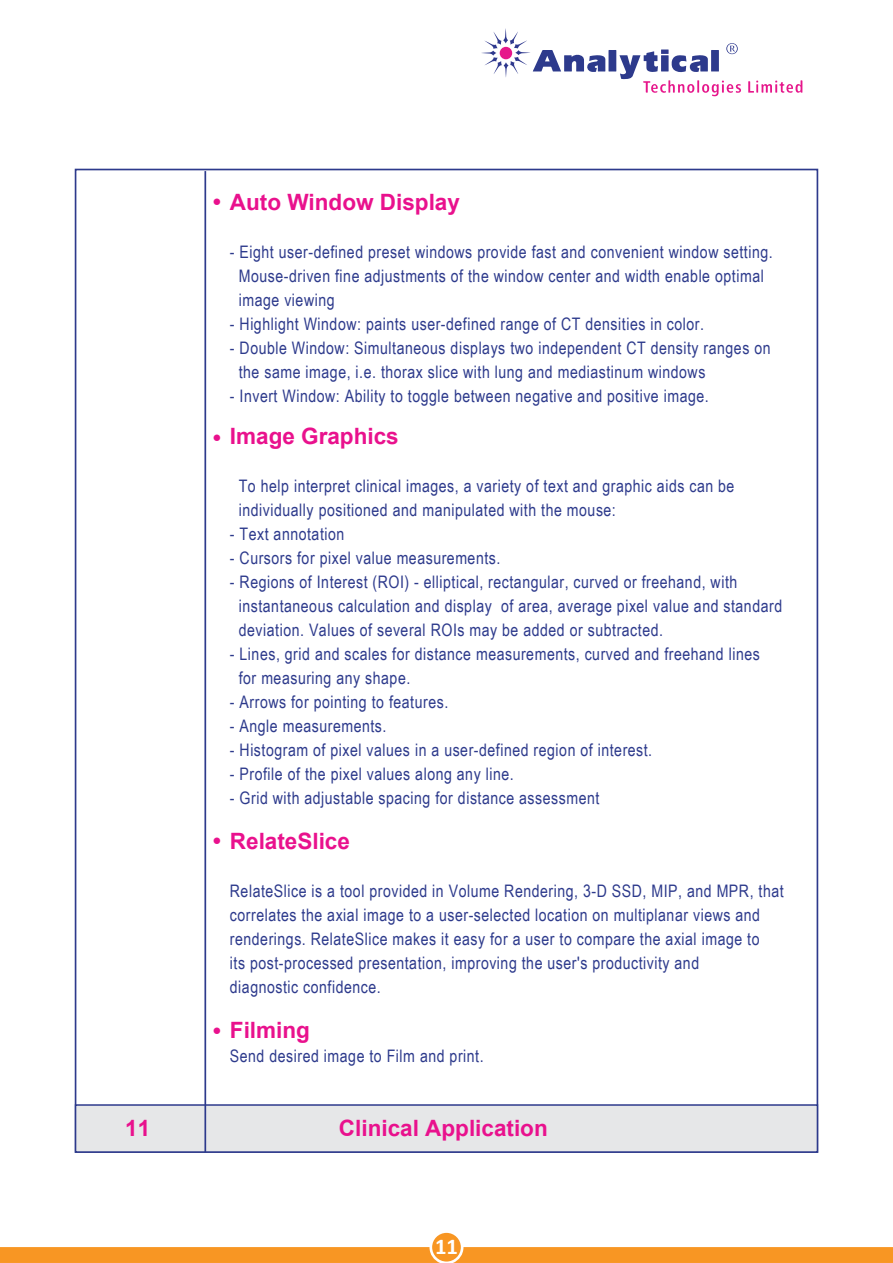
<style>
.page{position:relative;width:893px;height:1263px;background:#fff}
.page>*{position:absolute;margin:0;border:0;box-sizing:border-box;transform-origin:0 0}
.t1{font:700 22.65px "Calibri";color:#fff}
.t2{font:700 22.5px "Arial";color:#e9118d}
.t3{font:17.25px/24px "Arial Narrow";letter-spacing:.03em;color:#2d3a8c}
.t4{font:700 15px "Arial";color:#e9118d}
</style>
<div class="page">
<svg style="left:0;top:1247px;width:440px;height:16px;background:#f89725"></svg>
<svg style="left:453px;top:1247px;width:440px;height:16px;background:#f89725"></svg>
<div style="left:432px;top:1233px;width:29px;height:28px;background:#f89623;border-radius:50%"></div>
<svg style="left:748px;top:80px;width:55px;height:13px"></svg>
<svg style="left:481px;top:28px;width:260px;height:68px"></svg>
<div style="left:500px;top:47px;width:12px;height:12px;background:#e6178a;border-radius:50%"></div>
<div style="left:75px;top:1104px;width:743px;height:49px;background:#e6e7e8;border:2px solid #2d3a8c"></div>
<hr style="left:204px;top:171px;width:2px;height:981px;background:#2d3a8c">
<p class="t4" style="left:213px;top:191px;width:11px">●</p>
<p class="t4" style="left:213px;top:426px;width:11px">●</p>
<p class="t4" style="left:213px;top:829px;width:11px">●</p>
<p class="t4" style="left:213px;top:1019px;width:11px">●</p>
<h2 class="t2" style="left:230px;top:187px;width:232px">Auto Window Display</h2>
<p class="t3" style="left:239px;top:239px;width:535px;text-indent:-9px">- Eight user-defined preset windows provide fast and convenient window setting.<br>Mouse-driven fine adjustments of the window center and width enable optimal image viewing</p>
<p class="t3" style="left:230px;top:311px;width:476px">- Highlight Window: paints user-defined range of CT densities in color.</p>
<p class="t3" style="left:239px;top:335px;width:533px;text-indent:-9px">- Double Window: Simultaneous displays two independent CT density ranges on the same image, i.e. thorax slice with lung and mediastinum windows</p>
<p class="t3" style="left:230px;top:383px;width:480px">- Invert Window: Ability to toggle between negative and positive image.</p>
<h2 class="t2" style="left:230px;top:421px;width:170px">Image Graphics</h2>
<p class="t3" style="left:239px;top:473px;width:497px">To help interpret clinical images, a variety of text and graphic aids can be individually positioned and manipulated with the mouse:</p>
<p class="t3" style="left:230px;top:521px;width:116px">- Text annotation</p>
<p class="t3" style="left:230px;top:545px;width:272px">- Cursors for pixel value measurements.</p>
<p class="t3" style="left:239px;top:569px;width:545px;text-indent:-9px">- Regions of Interest (ROI) - elliptical, rectangular, curved or freehand, with instantaneous calculation and display of area, average pixel value and standard deviation. Values of several ROIs may be added or subtracted.</p>
<p class="t3" style="left:239px;top:641px;width:523px;text-indent:-9px">- Lines, grid and scales for distance measurements, curved and freehand lines for measuring any shape.</p>
<p class="t3" style="left:230px;top:689px;width:220px">- Arrows for pointing to features.</p>
<p class="t3" style="left:230px;top:713px;width:158px">- Angle measurements.</p>
<p class="t3" style="left:230px;top:737px;width:424px">- Histogram of pixel values in a user-defined region of interest.</p>
<p class="t3" style="left:230px;top:761px;width:285px">- Profile of the pixel values along any line.</p>
<p class="t3" style="left:230px;top:785px;width:371px">- Grid with adjustable spacing for distance assessment</p>
<h2 class="t2" style="left:230px;top:826px;width:122px">RelateSlice</h2>
<p class="t3" style="left:230px;top:878px;width:555px">RelateSlice is a tool provided in Volume Rendering, 3-D SSD, MIP, and MPR, that correlates the axial image to a user-selected location on multiplanar views and renderings. RelateSlice makes it easy for a user to compare the axial image to<br>its post-processed presentation, improving the user's productivity and<br>diagnostic confidence.</p>
<h2 class="t2" style="left:230px;top:1015px;width:82px">Filming</h2>
<p class="t3" style="left:230px;top:1043px;width:255px">Send desired image to Film and print.</p>
<h2 class="t2" style="left:125px;top:1113px;width:27px">11</h2>
<h2 class="t2" style="left:339px;top:1113px;width:210px">Clinical Application</h2>
<h1 class="t1" style="left:435px;top:1232px;width:24px">11</h1>
</div>
